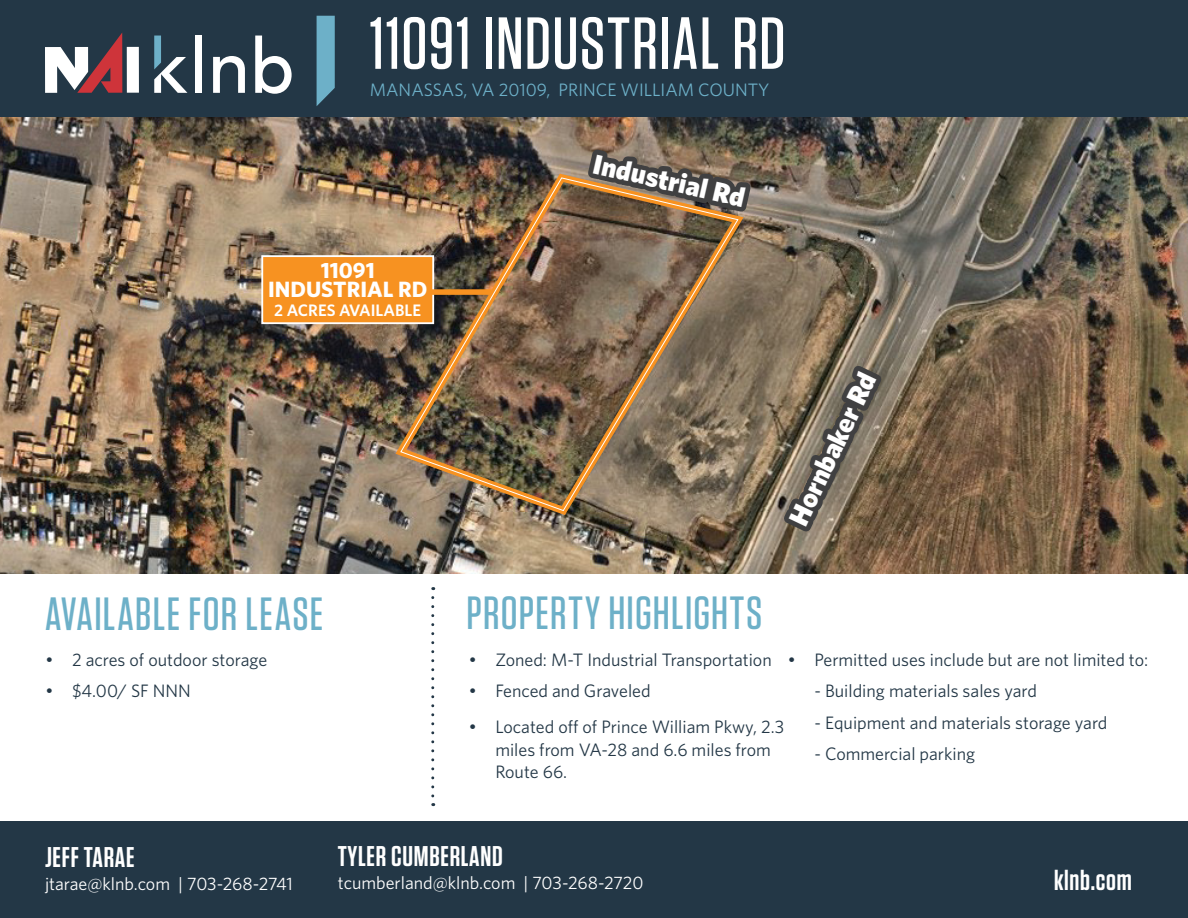
<style>
.page{position:relative;width:1188px;height:918px;background:#fff}
.page>*{position:absolute;margin:0;border:0;box-sizing:border-box;transform-origin:0 0}
.t1{font:500 73.5px "Tungsten";letter-spacing:.015em;color:#fff}
.t2{font:500 46.5px "Tungsten";letter-spacing:.025em;color:#6db0c8}
.t3{font:600 28.5px "Tungsten";letter-spacing:.025em;color:#fff}
.t4{font:900 27.75px "Whitney";color:#fff}
.t5{font:700 22.2px/18.5px "Whitney";color:#fff;text-align:center}
.t6{font:18px/22.5px "Whitney";color:#233746}
.t7{font:18px "Whitney";color:#fff}
.t8{font:18px "Whitney";color:#6db0c8}
.t9{font:600 16.65px "Whitney";color:#fff}
.s1{font-family:"Gotham"}
</style>
<div class="page">
<div style="left:0;top:822px;width:1188px;height:96px;background:#233746"></div>
<div style="left:0;top:0;width:1188px;height:121px;background:#233746"></div>
<svg style="left:317px;top:16px;width:18px;height:90px;background:#64a2b9"></svg>
<div style="left:127px;top:47px;width:12px;height:46px;background:#fff"></div>
<svg style="left:45px;top:33px;width:77px;height:60px"></svg>
<svg style="left:154px;top:36px;width:33px;height:57px"></svg>
<div style="left:195px;top:36px;width:7px;height:57px;background:#fff"></div>
<svg style="left:213px;top:56px;width:32px;height:37px"></svg>
<svg style="left:255px;top:36px;width:37px;height:58px"></svg>
<img style="left:0;top:118px;width:1188px;height:455px">
<svg style="left:581px;top:143px;width:177px;height:75px;background:#7c6c5b"></svg>
<svg style="left:776px;top:357px;width:113px;height:183px;background:#746858"></svg>
<img style="left:390px;top:169px;width:358px;height:351px">
<img style="left:400px;top:177px;width:339px;height:335px">
<div style="left:262px;top:256px;width:171px;height:67px;background:#f79221"></div>
<div style="left:261px;top:255px;width:173px;height:69px;border:2px solid #fff"></div>
<div style="left:431px;top:289px;width:60px;height:6px;background:#f79221"></div>
<svg style="left:431px;top:598px;width:3px;height:208px"></svg>
<h1 class="t1" style="left:370px;top:10px;width:417px">11091 INDUSTRIAL RD</h1>
<p class="t8" style="left:370px;top:81px;width:401px">MANASSAS, VA 20109, PRINCE WILLIAM COUNTY</p>
<p class="t5" style="left:268px;top:262px;width:161px">11091<br>INDUSTRIAL RD</p>
<p class="t9" style="left:274px;top:303px;width:148px">2 ACRES AVAILABLE</p>
<h3 class="t4" style="left:596px;top:151px;width:156px;rotate:13deg">Industrial Rd</h3>
<h3 class="t4" style="left:785px;top:518px;width:167px;rotate:-64deg">Hornbaker Rd</h3>
<h2 class="t2" style="left:45px;top:593px;width:280px">AVAILABLE FOR LEASE</h2>
<h2 class="t2" style="left:467px;top:592px;width:297px">PROPERTY HIGHLIGHTS</h2>
<p class="t6" style="left:468px;top:649px;width:305px"><span class="s1">•</span> Zoned: M-T Industrial Transportation</p>
<p class="t6" style="left:468px;top:680px;width:184px"><span class="s1">•</span> Fenced and Graveled</p>
<p class="t6" style="left:495px;top:716px;width:291px;text-indent:-27px"><span class="s1">•</span> Located off of Prince William Pkwy, 2.3 miles from VA-28 and 6.6 miles from<br>Route 66.</p>
<p class="t6" style="left:45px;top:649px;width:224px"><span class="s1">•</span> 2 acres of outdoor storage</p>
<p class="t6" style="left:45px;top:680px;width:147px"><span class="s1">•</span> $4.00/ SF NNN</p>
<p class="t6" style="left:787px;top:649px;width:362px"><span class="s1">•</span> Permitted uses include but are not limited to:</p>
<p class="t6" style="left:814px;top:680px;width:224px">- Building materials sales yard</p>
<p class="t6" style="left:814px;top:712px;width:295px">- Equipment and materials storage yard</p>
<p class="t6" style="left:814px;top:743px;width:162px">- Commercial parking</p>
<h3 class="t3" style="left:45px;top:844px;width:91px">JEFF TARAE</h3>
<p class="t7" style="left:45px;top:876px;width:249px">jtarae@klnb.com | 703-268-2741</p>
<h3 class="t3" style="left:338px;top:843px;width:167px">TYLER CUMBERLAND</h3>
<p class="t7" style="left:338px;top:875px;width:307px">tcumberland@klnb.com | 703-268-2720</p>
<h3 class="t3" style="left:1054px;top:867px;width:79px">klnb.com</h3>
</div>
